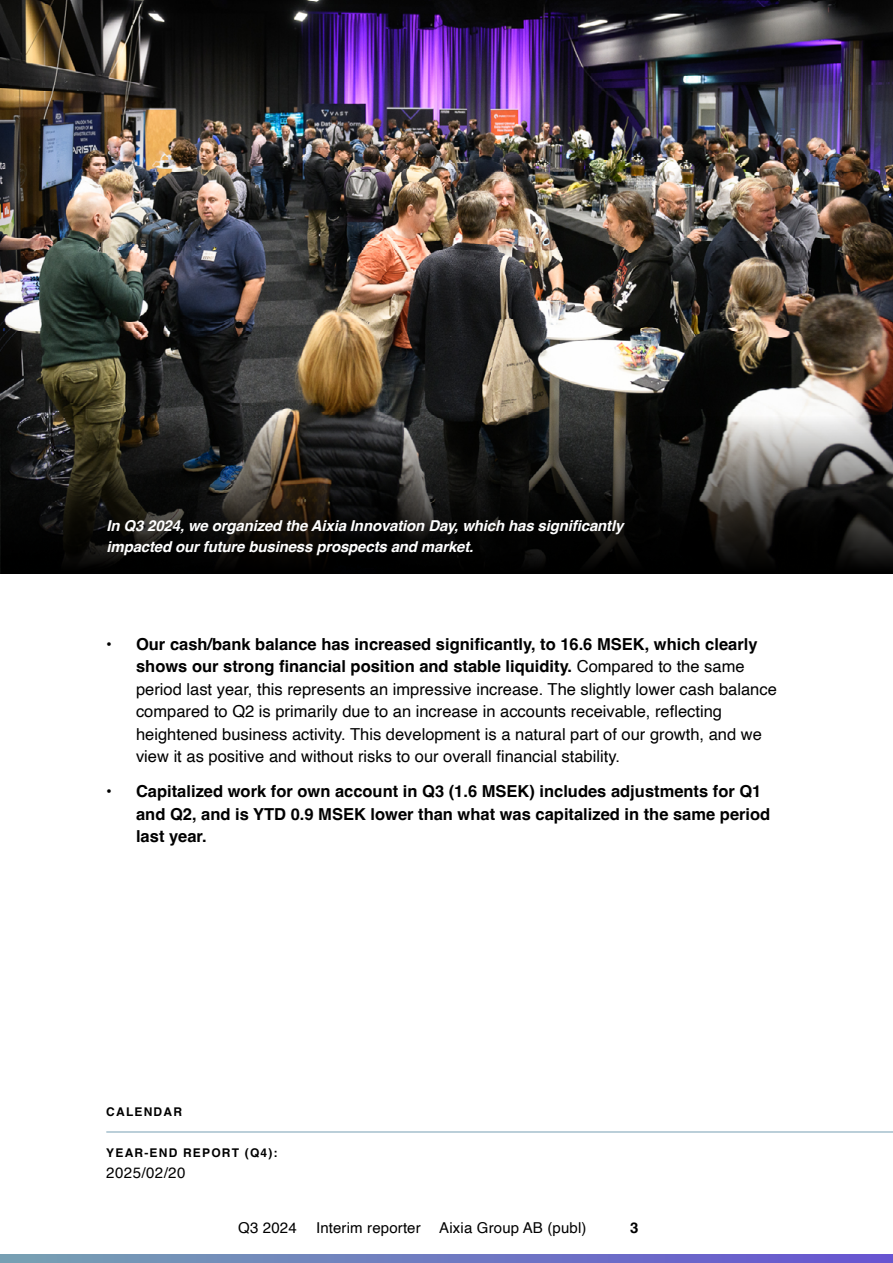
<style>
.page{position:relative;width:893px;height:1263px;background:#fff}
.page>*{position:absolute;margin:0;border:0;box-sizing:border-box;transform-origin:0 0}
.t1{font:16.5px/22.5px "Helvetica";color:#000}
.t2{font:700 16.5px/22.5px "Helvetica";color:#000}
.BRÖD{font:italic 700 15px/21px "Helvetica";letter-spacing:-.01em;color:#fff}
.BRÖD-2{font:15px "Helvetica";letter-spacing:.01em;color:#000}
.t3{font:700 15px "Helvetica";color:#000}
.ÖVERRUBRIK{font:700 12px "Helvetica";letter-spacing:.1em;color:#000}
.s1{font-weight:700}
</style>
<div class="page">
<img style="left:0;top:0;width:893px;height:573px">
<hr style="left:106px;top:1131px;width:787px;height:1px;background:#779fb3">
<svg style="left:1px;top:416px;width:892px;height:157px;background:#23221f"></svg>
<svg style="left:0;top:1254px;width:893px;height:9px;background:#6f7ac1"></svg>
<p class="BRÖD" style="left:106px;top:517px;width:518px">In Q3 2024, we organized the Aixia Innovation Day, which has significantly impacted our future business prospects and market.</p>
<p class="t1" style="left:136px;top:633px;width:642px;text-indent:-30px"><span class="s1">• Our cash/bank balance has increased significantly, to 16.6 MSEK, which clearly shows our strong financial position and stable liquidity.</span> Compared to the same period last year, this represents an impressive increase. The slightly lower cash balance compared to Q2 is primarily due to an increase in accounts receivable, reflecting heightened business activity. This development is a natural part of our growth, and we view it as positive and without risks to our overall financial stability.</p>
<p class="t2" style="left:136px;top:782px;width:636px;text-indent:-30px">• Capitalized work for own account in Q3 (1.6 MSEK) includes adjustments for Q1 and Q2, and is YTD 0.9 MSEK lower than what was capitalized in the same period last year.</p>
<p class="ÖVERRUBRIK" style="left:106px;top:1104px;width:77px">CALENDAR</p>
<p class="ÖVERRUBRIK" style="left:106px;top:1145px;width:173px">YEAR-END REPORT (Q4):</p>
<p class="BRÖD-2" style="left:106px;top:1161px;width:81px">2025/02/20</p>
<p class="BRÖD-2" style="left:238px;top:1216px;width:60px">Q3 2024</p>
<p class="BRÖD-2" style="left:316px;top:1216px;width:272px">Interim reporter Aixia Group AB (publ)</p>
<p class="t3" style="left:630px;top:1218px;width:10px">3</p>
</div>
